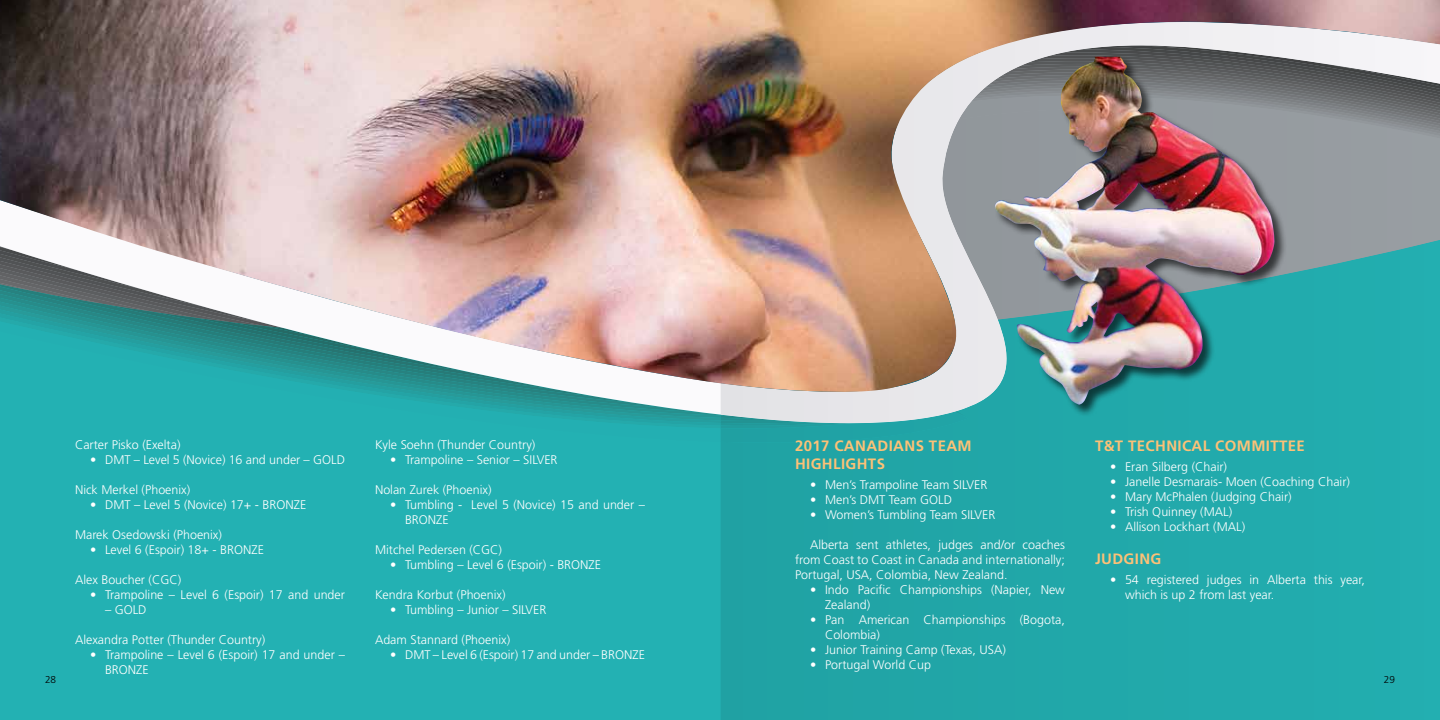
<style>
.page{position:relative;width:1440px;height:720px;background:#fff}
.page>*{position:absolute;margin:0;border:0;box-sizing:border-box;transform-origin:0 0}
.t1{font:700 15px/18px "Frutiger LT Pro";letter-spacing:.025em;color:#fdc177}
.t2{font:300 12.5px/15px "Frutiger LT Pro";color:#fff}
.t3{font:300 10px "Frutiger LT Pro";color:#000}
</style>
<div class="page">
<div style="left:0;top:541px;width:721px;height:179px;background:#23b1b3"></div>
<div style="left:0;top:442px;width:721px;height:99px;background:#23b1b3"></div>
<div style="left:0;top:428px;width:721px;height:14px;background:#23b1b3"></div>
<svg style="left:0;top:398px;width:721px;height:30px;background:#2dafb1"></svg>
<div style="left:721px;top:423px;width:719px;height:297px;background:#21a8a9"></div>
<div style="left:721px;top:423px;width:247px;height:20px;background:#20a3a5"></div>
<svg style="left:721px;top:394px;width:719px;height:29px;background:#7cc5c7"></svg>
<div style="left:994px;top:56px;width:293px;height:361px;background:#22a9aa"></div>
<img style="left:1065px;top:394px;width:45px;height:11px">
<img style="left:0;top:0;width:1440px;height:394px">
<p class="t2" style="left:75px;top:438px;width:107px">Carter Pisko (Exelta)</p>
<p class="t2" style="left:90px;top:453px;width:257px">• DMT – Level 5 (Novice) 16 and under – GOLD</p>
<p class="t2" style="left:75px;top:483px;width:117px">Nick Merkel (Phoenix)</p>
<p class="t2" style="left:90px;top:498px;width:218px">• DMT – Level 5 (Novice) 17+ - BRONZE</p>
<p class="t2" style="left:75px;top:528px;width:149px">Marek Osedowski (Phoenix)</p>
<p class="t2" style="left:90px;top:543px;width:175px">• Level 6 (Espoir) 18+ - BRONZE</p>
<p class="t2" style="left:75px;top:573px;width:108px">Alex Boucher (CGC)</p>
<p class="t2" style="left:90px;top:588px;width:256px">• Trampoline – Level 6 (Espoir) 17 and under</p>
<p class="t2" style="left:105px;top:603px;width:43px">– GOLD</p>
<p class="t2" style="left:75px;top:633px;width:192px">Alexandra Potter (Thunder Country)</p>
<p class="t2" style="left:105px;top:648px;width:242px;text-indent:-15px">• Trampoline – Level 6 (Espoir) 17 and under –<br>BRONZE</p>
<p class="t2" style="left:375px;top:438px;width:162px">Kyle Soehn (Thunder Country)</p>
<p class="t2" style="left:390px;top:453px;width:169px">• Trampoline – Senior – SILVER</p>
<p class="t2" style="left:375px;top:483px;width:118px">Nolan Zurek (Phoenix)</p>
<p class="t2" style="left:405px;top:498px;width:241px;text-indent:-15px">• Tumbling - Level 5 (Novice) 15 and under –<br>BRONZE</p>
<p class="t2" style="left:375px;top:543px;width:129px">Mitchel Pedersen (CGC)</p>
<p class="t2" style="left:390px;top:558px;width:213px">• Tumbling – Level 6 (Espoir) - BRONZE</p>
<p class="t2" style="left:375px;top:588px;width:132px">Kendra Korbut (Phoenix)</p>
<p class="t2" style="left:390px;top:603px;width:158px">• Tumbling – Junior – SILVER</p>
<p class="t2" style="left:375px;top:633px;width:137px">Adam Stannard (Phoenix)</p>
<p class="t2" style="left:390px;top:648px;width:256px">• DMT – Level 6 (Espoir) 17 and under – BRONZE</p>
<p class="t1" style="left:795px;top:437px;width:178px">2017 CANADIANS TEAM<br>HIGHLIGHTS</p>
<p class="t2" style="left:810px;top:478px;width:179px">• Men’s Trampoline Team SILVER</p>
<p class="t2" style="left:810px;top:493px;width:144px">• Men’s DMT Team GOLD</p>
<p class="t2" style="left:810px;top:508px;width:187px">• Women’s Tumbling Team SILVER</p>
<p class="t2" style="left:795px;top:538px;width:272px;text-align:justify;text-indent:15px">Alberta sent athletes, judges and/or coaches from Coast to Coast in Canada and internationally; Portugal, USA, Colombia, New Zealand.</p>
<p class="t2" style="left:825px;top:583px;width:241px;text-indent:-15px">• Indo Pacific Championships (Napier, New<br>Zealand)</p>
<p class="t2" style="left:825px;top:613px;width:241px;text-indent:-15px">• Pan American Championships (Bogota,<br>Colombia)</p>
<p class="t2" style="left:810px;top:643px;width:197px">• Junior Training Camp (Texas, USA)</p>
<p class="t2" style="left:810px;top:658px;width:123px">• Portugal World Cup</p>
<p class="t1" style="left:1095px;top:437px;width:211px">T&amp;T TECHNICAL COMMITTEE</p>
<p class="t2" style="left:1110px;top:460px;width:119px">• Eran Silberg (Chair)</p>
<p class="t2" style="left:1110px;top:475px;width:242px">• Janelle Desmarais- Moen (Coaching Chair)</p>
<p class="t2" style="left:1110px;top:490px;width:183px">• Mary McPhalen (Judging Chair)</p>
<p class="t2" style="left:1110px;top:505px;width:124px">• Trish Quinney (MAL)</p>
<p class="t2" style="left:1110px;top:520px;width:137px">• Allison Lockhart (MAL)</p>
<p class="t1" style="left:1095px;top:550px;width:68px">JUDGING</p>
<p class="t2" style="left:1125px;top:573px;width:241px;text-indent:-15px">• 54 registered judges in Alberta this year, which is up 2 from last year.</p>
<p class="t3" style="left:45px;top:673px;width:13px">28</p>
<p class="t3" style="left:1384px;top:673px;width:13px">29</p>
</div>
